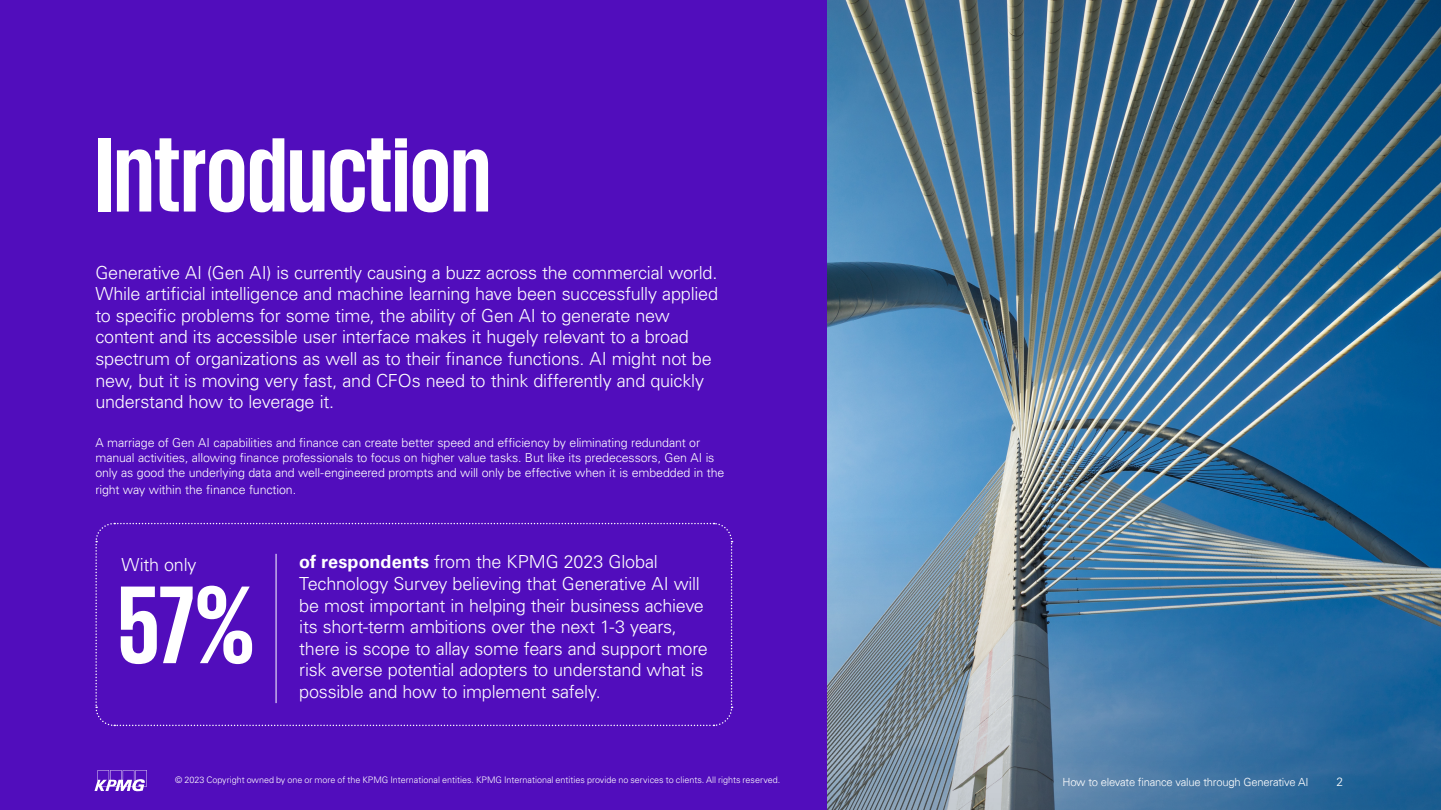
<style>
.page{position:relative;width:1441px;height:810px;background:#fff}
.page>*{position:absolute;margin:0;border:0;box-sizing:border-box;transform-origin:0 0}
.t1{font:700 113.02px "KPMG";color:#fff}
.t2{font:700 108px "KPMG";color:#fff}
.t3{font:300 18px/21.6px "Univers LT Std";letter-spacing:-.015em;color:#fff}
.t4{font:300 12.38px/14.9px "Univers LT Std";letter-spacing:-.01em;color:#fff}
.t5{font:300 12px "Univers LT Std";color:#fff}
.t6{font:300 11.25px "Univers 45";letter-spacing:-.02em;color:#fff}
.t7{font:300 9px "Univers LT Std";color:#fff}
.s1{font-weight:700}
</style>
<div class="page">
<img style="left:826px;top:0;width:614px;height:503px">
<img style="left:826px;top:503px;width:614px;height:307px">
<div style="left:0;top:0;width:826px;height:810px;background:#510dbc"></div>
<svg style="left:95px;top:522px;width:638px;height:205px"></svg>
<hr style="left:276px;top:554px;width:1px;height:149px;background:#fff">
<svg style="left:94px;top:770px;width:53px;height:21px"></svg>
<h2 class="t2" style="left:95px;top:121px;width:397px">Introduction</h2>
<p class="t3" style="left:95px;top:261px;width:624px">Generative AI (Gen AI) is currently causing a buzz across the commercial world.<br>While artificial intelligence and machine learning have been successfully applied to specific problems for some time, the ability of Gen AI to generate new content and its accessible user interface makes it hugely relevant to a broad spectrum of organizations as well as to their finance functions. AI might not be new, but it is moving very fast, and CFOs need to think differently and quickly understand how to leverage it.</p>
<p class="t4" style="left:95px;top:435px;width:630px">A marriage of Gen AI capabilities and finance can create better speed and efficiency by eliminating redundant or manual activities, allowing finance professionals to focus on higher value tasks. But like its predecessors, Gen AI is only as good the underlying data and well-engineered prompts and will only be effective when it is embedded in the</p>
<p class="t4" style="left:95px;top:482px;width:202px">right way within the finance function.</p>
<p class="t3" style="left:121px;top:554px;width:77px">With only</p>
<h1 class="t1" style="left:117px;top:568px;width:139px">57%</h1>
<p class="t3" style="left:299px;top:551px;width:410px"><span class="s1">of respondents</span> from the KPMG 2023 Global Technology Survey believing that Generative AI will be most important in helping their business achieve its short-term ambitions over the next 1-3 years, there is scope to allay some fears and support more risk averse potential adopters to understand what is possible and how to implement safely.</p>
<p class="t7" style="left:175px;top:775px;width:606px">© 2023 Copyright owned by one or more of the KPMG International entities. KPMG International entities provide no services to clients. All rights reserved.</p>
<p class="t6" style="left:1062px;top:775px;width:247px">How to elevate finance value through Generative AI</p>
<p class="t5" style="left:1336px;top:774px;width:8px">2</p>
</div>
